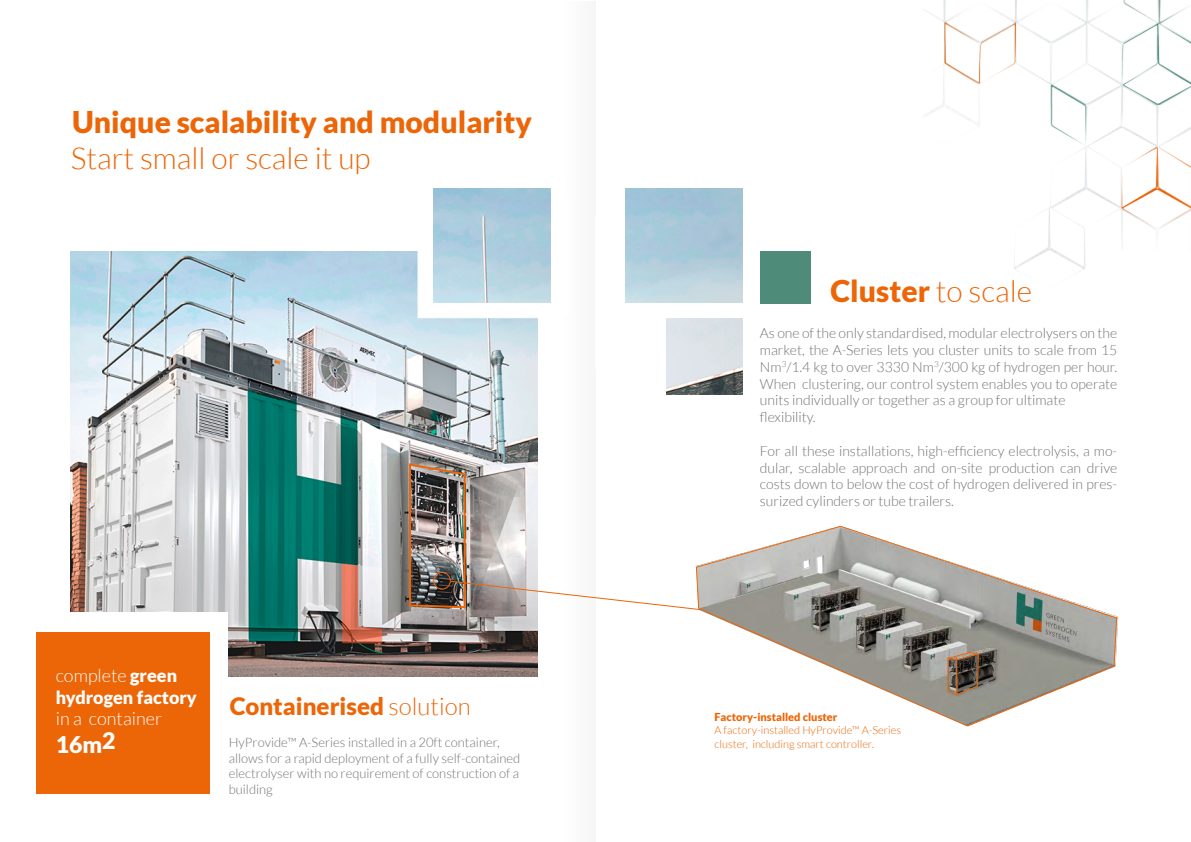
<style>
.page{position:relative;width:1191px;height:842px;background:#fff}
.page>*{position:absolute;margin:0;border:0;box-sizing:border-box;transform-origin:0 0}
.t1{font:900 30px "Lato";color:#ec6608}
.t2{font:300 30px "Lato";color:#ec6608}
.t3{font:900 24px "Lato";color:#ec6608}
.t4{font:900 23px "Lato";color:#fff}
.t5{font:900 18px/21.6px "Lato";color:#fff}
.t6{font:300 18px "Lato";color:#fff}
.t7{font:300 14px/16.8px "Lato";color:#737373}
.t8{font:300 13px/15.6px "Lato";color:#737373}
.t9{font:300 11px/13.2px "Lato";color:#ec6608}
.t10{font:900 11px "Lato";color:#ec6608}
.s1{font-weight:300}
</style>
<div class="page">
<img style="left:71px;top:252px;width:466px;height:424px">
<div style="left:51px;top:612px;width:176px;height:147px;background:#fff"></div>
<div style="left:36px;top:633px;width:173px;height:161px;background:#ec6608"></div>
<svg style="left:407px;top:462px;width:59px;height:14px"></svg>
<hr style="left:463px;top:473px;width:2px;height:135px;background:#ec6608">
<svg style="left:408px;top:525px;width:710px;height:202px"></svg>
<hr style="left:409px;top:463px;width:2px;height:143px;background:#ec6608">
<img style="left:667px;top:318px;width:75px;height:77px">
<img style="left:625px;top:189px;width:117px;height:114px">
<div style="left:760px;top:252px;width:51px;height:52px;background:#4e8b79"></div>
<img style="left:925px;top:0;width:266px;height:272px">
<div style="left:417px;top:198px;width:152px;height:120px;background:#fff"></div>
<img style="left:433px;top:189px;width:117px;height:114px">
<h1 class="t1" style="left:72px;top:104px;width:461px">Unique scalability and modularity</h1>
<h1 class="t2" style="left:71px;top:142px;width:301px">Start small or scale it up</h1>
<p class="t5" style="left:56px;top:664px;width:143px"><span class="s1">complete</span> green hydrogen factory</p>
<p class="t6" style="left:56px;top:709px;width:108px">in a container</p>
<h3 class="t4" style="left:56px;top:731px;width:61px">16m<sup>2</sup></h3>
<h2 class="t3" style="left:230px;top:692px;width:243px">Containerised <span class="s1">solution</span></h2>
<p class="t8" style="left:229px;top:735px;width:293px">HyProvide™ A-Series installed in a 20ft container, allows for a rapid deployment of a fully self-contained electrolyser with no requirement of construction of a building</p>
<h1 class="t1" style="left:830px;top:273px;width:203px">Cluster <span class="s1">to scale</span></h1>
<p class="t7" style="left:760px;top:325px;width:359px">As one of the only standardised, modular electrolysers on the market, the A-Series lets you cluster units to scale from 15<br>Nm<sup>3</sup>/1.4 kg to over 3330 Nm<sup>3</sup>/300 kg of hydrogen per hour.<br>When clustering, our control system enables you to operate units individually or together as a group for ultimate flexibility.</p>
<p class="t7" style="left:760px;top:442px;width:359px;text-align:justify">For all these installations, high-efficiency electrolysis, a mo&shy;dular, scalable approach and on-site production can drive costs down to below the cost of hydrogen delivered in pres&shy;surized cylinders or tube trailers.</p>
<p class="t10" style="left:714px;top:711px;width:124px">Factory-installed cluster</p>
<p class="t9" style="left:714px;top:724px;width:188px">A factory-installed HyProvide™ A-Series cluster, including smart controller.</p>
</div>
